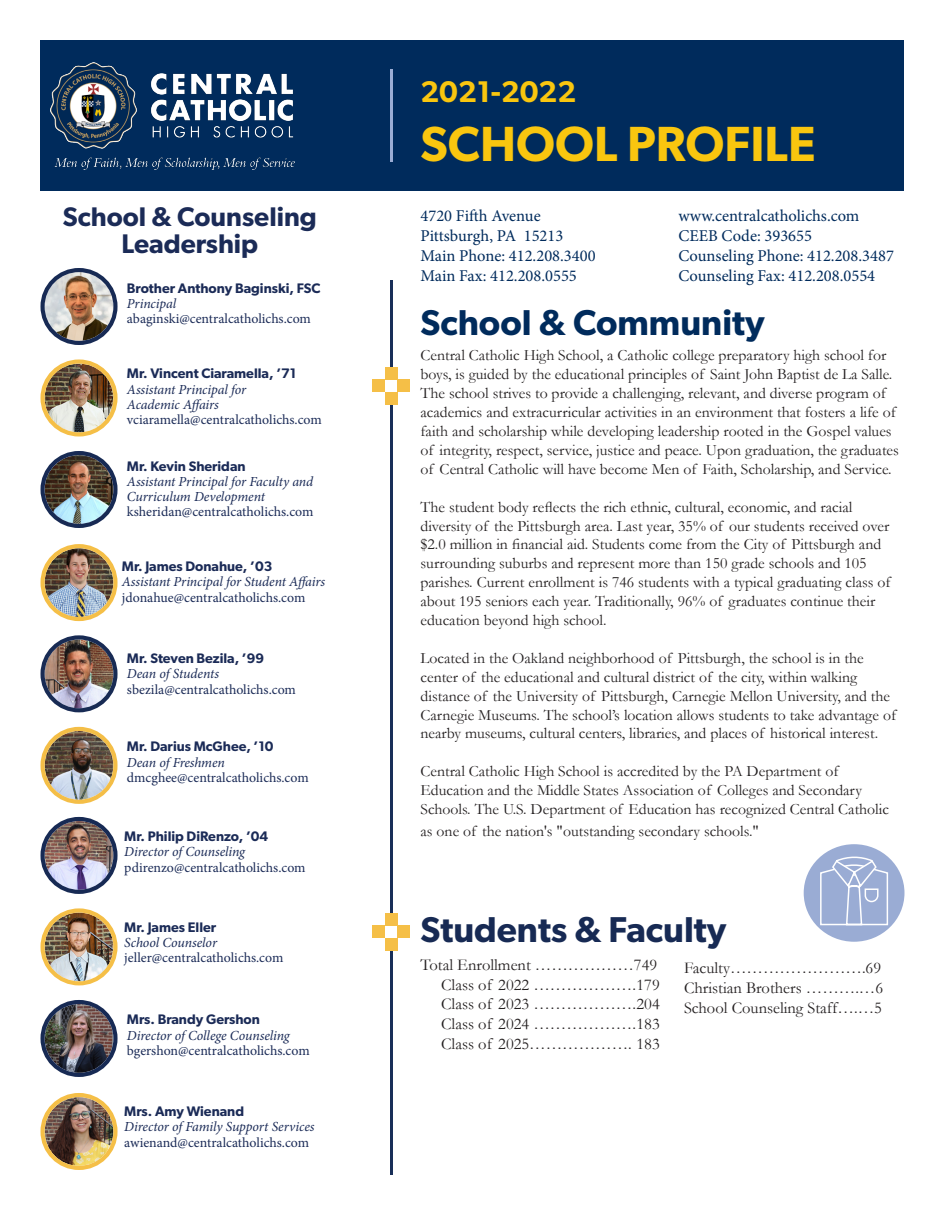
<style>
.page{position:relative;width:945px;height:1215px;background:#fff}
.page>*{position:absolute;margin:0;border:0;box-sizing:border-box;transform-origin:0 0}
.t1{font:600 49.5px "Gibson";color:#f9c60f}
.t2{font:600 36px "Gibson";color:#172a54}
.t3{font:600 36px "Gibson";color:#002b5c}
.t4{font:600 30px "Gibson";color:#f9c60f}
.t5{font:600 27px "Gibson";color:#1b2b57}
.t6{font:16.5px "Garamond";color:#231f20}
.t7{font:16.5px "Minion Pro";color:#002b5c}
.t8{font:15.75px/18.9px "Garamond";color:#231f20}
.t9{font:13.8px/15.3px "Minion Pro";color:#1b2b57}
.t10{font:italic 13.8px/15.3px "Minion Pro";letter-spacing:-.01em;color:#1b2b57}
.t11{font:600 13.8px "Gibson";color:#1b2b57}
.s1{font-family:"Gibson";font-weight:600;font-style:normal}
.s2{font-style:italic}
</style>
<div class="page">
<div style="left:40px;top:40px;width:864px;height:151px;background:#002b5c"></div>
<hr style="left:390px;top:280px;width:2px;height:92px;background:#182e58">
<hr style="left:390px;top:70px;width:2px;height:92px;background:#9aacd4">
<hr style="left:390px;top:405px;width:2px;height:514px;background:#182e58">
<hr style="left:390px;top:951px;width:2px;height:223px;background:#182e58">
<img style="left:45px;top:272px;width:68px;height:69px;border-radius:34px">
<div style="left:40px;top:268px;width:78px;height:77px;border:4px solid #172a54;border-radius:50%"></div>
<img style="left:45px;top:364px;width:68px;height:68px;border-radius:34px">
<div style="left:40px;top:359px;width:78px;height:78px;border:4px solid #f5bf47;border-radius:50%"></div>
<img style="left:45px;top:455px;width:68px;height:69px;border-radius:34px">
<div style="left:40px;top:451px;width:78px;height:77px;border:4px solid #172a54;border-radius:50%"></div>
<img style="left:45px;top:640px;width:68px;height:68px;border-radius:34px">
<div style="left:40px;top:635px;width:78px;height:77px;border:4px solid #182b54;border-radius:50%"></div>
<img style="left:45px;top:731px;width:68px;height:69px;border-radius:34px">
<div style="left:40px;top:727px;width:78px;height:77px;border:4px solid #f4be47;border-radius:50%"></div>
<img style="left:45px;top:821px;width:68px;height:69px;border-radius:34px">
<div style="left:40px;top:817px;width:78px;height:77px;border:4px solid #172a54;border-radius:50%"></div>
<img style="left:45px;top:913px;width:68px;height:68px;border-radius:34px">
<div style="left:40px;top:908px;width:78px;height:77px;border:4px solid #f5bf47;border-radius:50%"></div>
<img style="left:45px;top:1097px;width:68px;height:69px;border-radius:34px">
<div style="left:40px;top:1093px;width:78px;height:77px;border:4px solid #f5bf47;border-radius:50%"></div>
<img style="left:45px;top:548px;width:68px;height:69px;border-radius:34px">
<div style="left:40px;top:544px;width:78px;height:77px;border:4px solid #f5bf47;border-radius:50%"></div>
<img style="left:45px;top:1004px;width:68px;height:69px;border-radius:34px">
<div style="left:40px;top:1000px;width:78px;height:77px;border:4px solid #172a54;border-radius:50%"></div>
<div style="left:385px;top:367px;width:13px;height:13px;background:#f5bf47"></div>
<div style="left:398px;top:380px;width:12px;height:12px;background:#f5bf47"></div>
<div style="left:385px;top:392px;width:13px;height:13px;background:#f5bf47"></div>
<div style="left:372px;top:380px;width:13px;height:12px;background:#f5bf47"></div>
<div style="left:385px;top:913px;width:13px;height:12px;background:#f5bf47"></div>
<div style="left:398px;top:925px;width:12px;height:13px;background:#f5bf47"></div>
<div style="left:385px;top:938px;width:13px;height:13px;background:#f5bf47"></div>
<div style="left:372px;top:925px;width:13px;height:13px;background:#f5bf47"></div>
<img style="left:50px;top:62px;width:244px;height:107px">
<div style="left:804px;top:844px;width:100px;height:98px;background:#9aacd4;border-radius:50%"></div>
<svg style="left:819px;top:856px;width:70px;height:70px"></svg>
<p class="t5" style="left:63px;top:200px;width:255px">School &amp; Counseling</p>
<p class="t5" style="left:122px;top:227px;width:138px">Leadership</p>
<p class="t11" style="left:127px;top:280px;width:195px">Brother Anthony Baginski, FSC</p>
<p class="t10" style="left:127px;top:296px;width:51px">Principal</p>
<p class="t9" style="left:127px;top:311px;width:186px">abaginski@centralcatholichs.com</p>
<p class="t11" style="left:127px;top:365px;width:171px">Mr. Vincent Ciaramella, ’71</p>
<p class="t10" style="left:127px;top:381px;width:121px">Assistant Principal for</p>
<p class="t10" style="left:127px;top:397px;width:93px">Academic Affairs</p>
<p class="t9" style="left:127px;top:412px;width:196px">vciaramella@centralcatholichs.com</p>
<p class="t10" style="left:127px;top:459px;width:188px"><span class="s1">Mr. Kevin Sheridan<br></span>Assistant Principal for Faculty and<br>Curriculum Development</p>
<p class="t9" style="left:127px;top:504px;width:188px">ksheridan@centralcatholichs.com</p>
<p class="t11" style="left:122px;top:558px;width:152px">Mr. James Donahue, ’03</p>
<p class="t10" style="left:122px;top:574px;width:205px">Assistant Principal for Student Affairs</p>
<p class="t9" style="left:122px;top:590px;width:185px">jdonahue@centralcatholichs.com</p>
<p class="t11" style="left:127px;top:650px;width:139px">Mr. Steven Bezila, ’99</p>
<p class="t10" style="left:127px;top:666px;width:94px">Dean of Students</p>
<p class="t9" style="left:127px;top:682px;width:170px">sbezila@centralcatholichs.com</p>
<p class="t11" style="left:127px;top:738px;width:148px">Mr. Darius McGhee, ’10</p>
<p class="t9" style="left:127px;top:755px;width:183px"><span class="s2">Dean of Freshmen </span>dmcghee@centralcatholichs.com</p>
<p class="t11" style="left:124px;top:828px;width:145px">Mr. Philip DiRenzo, ’04</p>
<p class="t10" style="left:124px;top:844px;width:122px">Director of Counseling</p>
<p class="t9" style="left:124px;top:860px;width:183px">pdirenzo@centralcatholichs.com</p>
<p class="t11" style="left:124px;top:919px;width:93px">Mr. James Eller</p>
<p class="t10" style="left:124px;top:935px;width:94px">School Counselor</p>
<p class="t9" style="left:124px;top:950px;width:161px">jeller@centralcatholichs.com</p>
<p class="t11" style="left:127px;top:1011px;width:135px">Mrs. Brandy Gershon</p>
<p class="t10" style="left:127px;top:1027px;width:164px">Director of College Counseling</p>
<p class="t9" style="left:127px;top:1043px;width:184px">bgershon@centralcatholichs.com</p>
<p class="t11" style="left:124px;top:1103px;width:121px">Mrs. Amy Wienand</p>
<p class="t10" style="left:124px;top:1119px;width:192px">Director of Family Support Services</p>
<p class="t9" style="left:124px;top:1135px;width:186px">awienand@centralcatholichs.com</p>
<p class="t4" style="left:421px;top:73px;width:157px">2021-2022</p>
<p class="t1" style="left:421px;top:114px;width:397px">SCHOOL PROFILE</p>
<p class="t7" style="left:421px;top:205px;width:122px">4720 Fifth Avenue</p>
<p class="t7" style="left:421px;top:225px;width:144px">Pittsburgh, PA 15213</p>
<p class="t7" style="left:421px;top:244px;width:177px">Main Phone: 412.208.3400</p>
<p class="t7" style="left:421px;top:264px;width:158px">Main Fax: 412.208.0555</p>
<p class="t7" style="left:678px;top:205px;width:183px">www.centralcatholichs.com</p>
<p class="t7" style="left:678px;top:225px;width:135px">CEEB Code: 393655</p>
<p class="t7" style="left:678px;top:244px;width:217px">Counseling Phone: 412.208.3487</p>
<p class="t7" style="left:678px;top:264px;width:198px">Counseling Fax: 412.208.0554</p>
<p class="t3" style="left:421px;top:301px;width:346px">School &amp; Community</p>
<p class="t8" style="left:421px;top:346px;width:480px">Central Catholic High School, a Catholic college preparatory high school for boys, is guided by the educational principles of Saint John Baptist de La Salle.<br>The school strives to provide a challenging, relevant, and diverse program of academics and extracurricular activities in an environment that fosters a life of faith and scholarship while developing leadership rooted in the Gospel values of integrity, respect, service, justice and peace. Upon graduation, the graduates of Central Catholic will have become Men of Faith, Scholarship, and Service.</p>
<p class="t8" style="left:421px;top:497px;width:472px">The student body reflects the rich ethnic, cultural, economic, and racial diversity of the Pittsburgh area. Last year, 35% of our students received over $2.0 million in financial aid. Students come from the City of Pittsburgh and surrounding suburbs and represent more than 150 grade schools and 105 parishes. Current enrollment is 746 students with a typical graduating class of about 195 seniors each year. Traditionally, 96% of graduates continue their education beyond high school.</p>
<p class="t8" style="left:421px;top:648px;width:477px">Located in the Oakland neighborhood of Pittsburgh, the school is in the center of the educational and cultural district of the city, within walking distance of the University of Pittsburgh, Carnegie Mellon University, and the Carnegie Museums. The school’s location allows students to take advantage of nearby museums, cultural centers, libraries, and places of historical interest.</p>
<p class="t8" style="left:421px;top:761px;width:470px">Central Catholic High School is accredited by the PA Department of<br>Education and the Middle States Association of Colleges and Secondary<br>Schools. The U.S. Department of Education has recognized Central Catholic</p>
<p class="t8" style="left:421px;top:821px;width:340px">as one of the nation's "outstanding secondary schools."</p>
<p class="t2" style="left:421px;top:908px;width:307px">Students &amp; Faculty</p>
<p class="t6" style="left:421px;top:954px;width:238px">Total Enrollment ………………749</p>
<p class="t6" style="left:441px;top:973px;width:220px">Class of 2022 ……………….179</p>
<p class="t6" style="left:441px;top:993px;width:220px">Class of 2023 ……………….204</p>
<p class="t6" style="left:441px;top:1013px;width:220px">Class of 2024 ……………….183</p>
<p class="t6" style="left:441px;top:1033px;width:220px">Class of 2025………………. 183</p>
<p class="t6" style="left:684px;top:957px;width:199px">Faculty…………………….69</p>
<p class="t6" style="left:684px;top:977px;width:201px">Christian Brothers ……….…6</p>
<p class="t6" style="left:684px;top:996px;width:199px">School Counseling Staff….…5</p>
</div>
